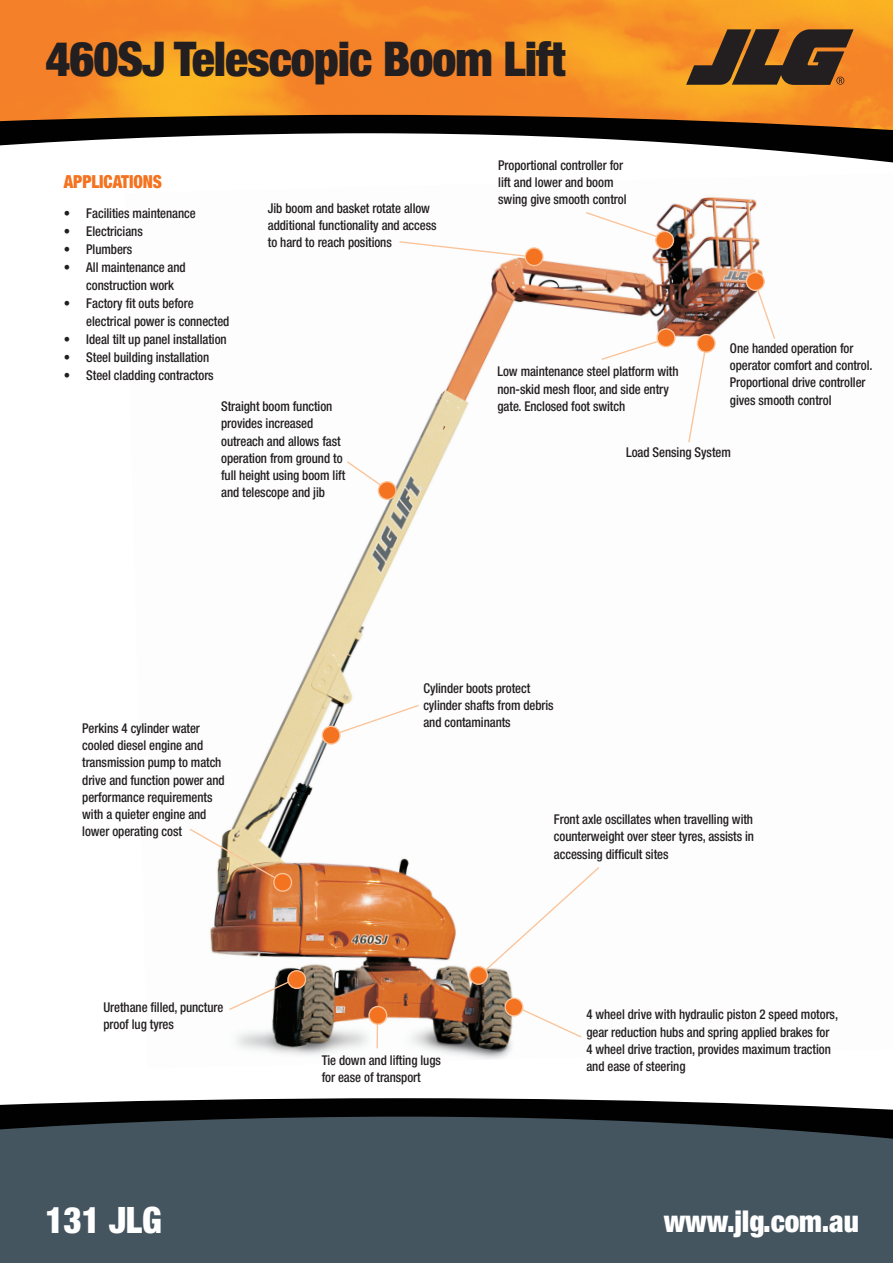
<style>
.page{position:relative;width:893px;height:1263px;background:#fff}
.page>*{position:absolute;margin:0;border:0;box-sizing:border-box;transform-origin:0 0}
.t1{font:900 condensed 48px "Helvetica Neue";letter-spacing:-.02em;color:#231f20}
.t2{font:900 condensed 36.45px "Helvetica Neue";letter-spacing:-.005em;color:#fff}
.t3{font:900 condensed 30.15px "Helvetica Neue";letter-spacing:-.005em;color:#fff}
.t4{font:900 condensed 18px "Helvetica Neue";letter-spacing:-.005em;color:#f47321;scale:.95 1}
.t5{font:500 condensed 13.5px/17.2px "Helvetica Neue";letter-spacing:-.005em;color:#231f20;scale:.95 1}
</style>
<div class="page">
<img style="left:0;top:0;width:893px;height:115px">
<svg style="left:0;top:1098px;width:893px;height:19px;fill:#010101"></svg>
<div style="left:0;top:1117px;width:893px;height:146px;background:#45555f"></div>
<svg style="left:0;top:115px;width:893px;height:18px;background:#331d08"></svg>
<svg style="left:0;top:133px;width:893px;height:30px"></svg>
<svg style="left:686px;top:29px;width:168px;height:56px;background:#6b4522"></svg>
<img style="left:210px;top:196px;width:553px;height:863px">
<hr style="left:376px;top:1014px;width:2px;height:34px;background:#fbc398">
<div style="left:369px;top:1006px;width:18px;height:18px;background:#f47321;border-radius:50%"></div>
<div style="left:368px;top:1006px;width:19px;height:19px;border:1px solid #fbc398;border-radius:50%"></div>
<svg style="left:398px;top:240px;width:137px;height:18px"></svg>
<svg style="left:525px;top:248px;width:18px;height:18px"></svg>
<div style="left:524px;top:247px;width:20px;height:20px;border:1px solid #fbc398;border-radius:50%"></div>
<svg style="left:345px;top:460px;width:44px;height:31px"></svg>
<div style="left:378px;top:482px;width:18px;height:17px;background:#f47321;border-radius:50%"></div>
<div style="left:378px;top:481px;width:19px;height:19px;border:1px solid #fbc398;border-radius:50%"></div>
<img style="left:189px;top:827px;width:105px;height:67px">
<svg style="left:584px;top:211px;width:82px;height:30px"></svg>
<div style="left:656px;top:231px;width:18px;height:18px;background:#f47321;border-radius:50%"></div>
<div style="left:655px;top:231px;width:19px;height:19px;border:1px solid #fbc398;border-radius:50%"></div>
<svg style="left:330px;top:704px;width:90px;height:33px"></svg>
<div style="left:322px;top:726px;width:18px;height:18px;background:#f47321;border-radius:50%"></div>
<div style="left:322px;top:726px;width:19px;height:19px;border:1px solid #fbc398;border-radius:50%"></div>
<svg style="left:476px;top:866px;width:125px;height:113px"></svg>
<div style="left:470px;top:966px;width:17px;height:18px;background:#f47321;border-radius:50%"></div>
<div style="left:469px;top:966px;width:19px;height:19px;border:1px solid #fbc398;border-radius:50%"></div>
<svg style="left:228px;top:976px;width:71px;height:35px"></svg>
<div style="left:288px;top:971px;width:18px;height:17px;background:#f47321;border-radius:50%"></div>
<div style="left:287px;top:970px;width:19px;height:19px;border:1px solid #fbc398;border-radius:50%"></div>
<svg style="left:512px;top:1004px;width:71px;height:35px"></svg>
<svg style="left:505px;top:998px;width:18px;height:18px"></svg>
<div style="left:504px;top:998px;width:19px;height:19px;border:1px solid #fbc398;border-radius:50%"></div>
<svg style="left:600px;top:337px;width:68px;height:24px"></svg>
<div style="left:657px;top:329px;width:18px;height:18px;background:#f47321;border-radius:50%"></div>
<div style="left:657px;top:328px;width:19px;height:19px;border:1px solid #fbc398;border-radius:50%"></div>
<svg style="left:754px;top:286px;width:21px;height:54px"></svg>
<div style="left:747px;top:273px;width:17px;height:17px;background:#f47321;border-radius:50%"></div>
<div style="left:746px;top:272px;width:19px;height:19px;border:1px solid #fbc398;border-radius:50%"></div>
<svg style="left:687px;top:343px;width:21px;height:101px"></svg>
<div style="left:697px;top:334px;width:18px;height:18px;background:#f47321;border-radius:50%"></div>
<div style="left:697px;top:334px;width:19px;height:19px;border:1px solid #fbc398;border-radius:50%"></div>
<h1 class="t1" style="left:45px;top:30px;width:522px">460SJ Telescopic Boom Lift</h1>
<h3 class="t4" style="left:64px;top:170px;width:104px">Applications</h3>
<p class="t5" style="left:64px;top:205px;width:140px">• Facilities maintenance</p>
<p class="t5" style="left:64px;top:223px;width:85px">• Electricians</p>
<p class="t5" style="left:64px;top:241px;width:74px">• Plumbers</p>
<p class="t5" style="left:86px;top:258px;width:106px;line-height:18px;text-indent:-22px">• All maintenance and construction work</p>
<p class="t5" style="left:86px;top:294px;width:152px;line-height:18px;text-indent:-22px">• Factory fit outs before electrical power is connected</p>
<p class="t5" style="left:64px;top:331px;width:173px">• Ideal tilt up panel installation</p>
<p class="t5" style="left:64px;top:349px;width:155px">• Steel building installation</p>
<p class="t5" style="left:64px;top:367px;width:159px">• Steel cladding contractors</p>
<p class="t5" style="left:268px;top:199px;width:179px">Jib boom and basket rotate allow additional functionality and access to hard to reach positions</p>
<p class="t5" style="left:221px;top:397px;width:132px">Straight boom function provides increased outreach and allows fast operation from ground to full height using boom lift and telescope and jib</p>
<p class="t5" style="left:498px;top:156px;width:137px">Proportional controller for lift and lower and boom swing give smooth control</p>
<p class="t5" style="left:498px;top:363px;width:192px">Low maintenance steel platform with non-skid mesh floor, and side entry gate. Enclosed foot switch</p>
<p class="t5" style="left:730px;top:339px;width:152px">One handed operation for operator comfort and control.<br>Proportional drive controller gives smooth control</p>
<p class="t5" style="left:626px;top:443px;width:112px">Load Sensing System</p>
<p class="t5" style="left:82px;top:719px;width:151px">Perkins 4 cylinder water cooled diesel engine and transmission pump to match drive and function power and performance requirements with a quieter engine and lower operating cost</p>
<p class="t5" style="left:104px;top:999px;width:128px">Urethane filled, puncture proof lug tyres</p>
<p class="t5" style="left:423px;top:679px;width:139px">Cylinder boots protect cylinder shafts from debris and contaminants</p>
<p class="t5" style="left:322px;top:1051px;width:127px">Tie down and lifting lugs for ease of transport</p>
<p class="t5" style="left:554px;top:811px;width:212px;text-align:justify">Front axle oscillates when travelling with counterweight over steer tyres, assists in accessing difficult sites</p>
<p class="t5" style="left:586px;top:1006px;width:267px">4 wheel drive with hydraulic piston 2 speed motors, gear reduction hubs and spring applied brakes for 4 wheel drive traction, provides maximum traction and ease of steering</p>
<h2 class="t2" style="left:45px;top:1197px;width:118px">131 JLG</h2>
<h3 class="t3" style="left:664px;top:1202px;width:197px">www.jlg.com.au</h3>
</div>
